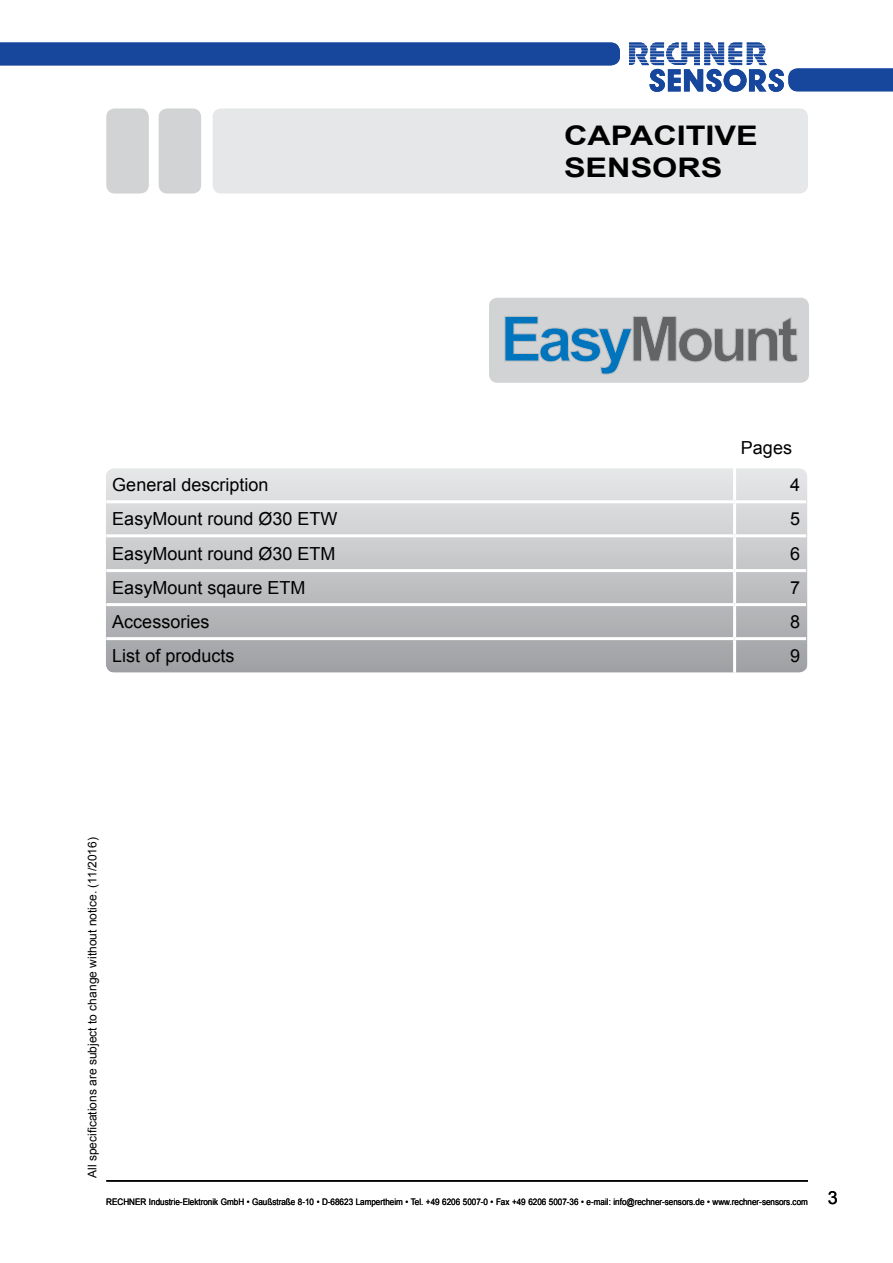
<style>
.page{position:relative;width:893px;height:1263px;background:#fff}
.page>*{position:absolute;margin:0;border:0;box-sizing:border-box;transform-origin:0 0}
.t1{font:700 62.4px "Arial";letter-spacing:-.07em;color:#636466}
.t2{font:700 27px/32.4px "Arial";color:#000;scale:1.2 1}
.t3{font:18px "Arial";color:#000}
.t4{font:12px "Arial";color:#000}
.t5{font:9px "Arial";color:#000;scale:.9 1}
.s1{color:#0074bc}
.s2{font-size:18px}
</style>
<div class="page">
<hr style="left:106px;top:1180px;width:702px;height:1px;background:#000">
<svg style="left:629px;top:43px;width:264px;height:49px"></svg>
<div style="left:0;top:43px;width:620px;height:22px;background:#17479d"></div>
<div style="left:213px;top:108px;width:595px;height:86px;background:#e6e7e8;border-radius:9px"></div>
<div style="left:489px;top:298px;width:320px;height:85px;background:#d1d3d4;border-radius:9px"></div>
<div style="left:159px;top:108px;width:42px;height:86px;background:#d1d3d4;border-radius:9px"></div>
<div style="left:106px;top:108px;width:43px;height:86px;background:#d1d3d4;border-radius:9px"></div>
<svg style="left:505px;top:316px;width:293px;height:58px"></svg>
<svg style="left:106px;top:468px;width:701px;height:205px;background:#c3c4c6"></svg>
<hr style="left:733px;top:468px;width:3px;height:32px;background:#fff">
<hr style="left:106px;top:500px;width:629px;height:3px;background:#fff">
<hr style="left:733px;top:503px;width:3px;height:31px;background:#fff">
<hr style="left:106px;top:534px;width:629px;height:3px;background:#fff">
<hr style="left:733px;top:537px;width:3px;height:32px;background:#fff">
<hr style="left:106px;top:569px;width:629px;height:3px;background:#fff">
<hr style="left:106px;top:603px;width:629px;height:3px;background:#fff">
<hr style="left:106px;top:637px;width:629px;height:3px;background:#fff">
<hr style="left:735px;top:500px;width:71px;height:3px;background:#fff">
<hr style="left:735px;top:534px;width:71px;height:3px;background:#fff">
<hr style="left:735px;top:569px;width:71px;height:3px;background:#fff">
<hr style="left:733px;top:572px;width:3px;height:31px;background:#fff">
<hr style="left:735px;top:603px;width:71px;height:3px;background:#fff">
<hr style="left:733px;top:606px;width:3px;height:31px;background:#fff">
<hr style="left:735px;top:637px;width:71px;height:3px;background:#fff">
<hr style="left:733px;top:640px;width:3px;height:33px;background:#fff">
<h2 class="t2" style="left:564px;top:121px;width:163px">CAPACITIVE<br>SENSORS</h2>
<h1 class="t1" style="left:500px;top:316px;width:299px"><span class="s1">EASY</span>MOUNT</h1>
<h3 class="t3" style="left:741px;top:440px;width:53px">Pages</h3>
<h3 class="t3" style="left:112px;top:478px;width:158px">General description</h3>
<h3 class="t3" style="left:790px;top:478px;width:12px">4</h3>
<h3 class="t3" style="left:112px;top:512px;width:227px">EasyMount round Ø30 ETW</h3>
<h3 class="t3" style="left:790px;top:512px;width:12px">5</h3>
<h3 class="t3" style="left:112px;top:546px;width:225px">EasyMount round Ø30 ETM</h3>
<h3 class="t3" style="left:790px;top:546px;width:12px">6</h3>
<h3 class="t3" style="left:112px;top:581px;width:195px">EasyMount sqaure ETM</h3>
<h3 class="t3" style="left:790px;top:581px;width:12px">7</h3>
<h3 class="t3" style="left:112px;top:615px;width:99px">Accessories</h3>
<h3 class="t3" style="left:790px;top:615px;width:12px">8</h3>
<h3 class="t3" style="left:112px;top:649px;width:124px">List of products</h3>
<h3 class="t3" style="left:790px;top:649px;width:12px">9</h3>
<h3 class="t4" style="left:85px;top:1178px;width:342px;rotate:-90deg">All specifications are subject to change without notice. (11/2016)</h3>
<p class="t5" style="left:106px;top:1196px;width:814px">RECHNER Industrie-Elektronik GmbH • Gaußstraße 8-10 • D-68623 Lampertheim • Tel. +49 6206 5007-0 • Fax +49 6206 5007-36 • e-mail: info@rechner-sensors.de • www.rechner-sensors.com <span class="s2">3</span></p>
</div>
